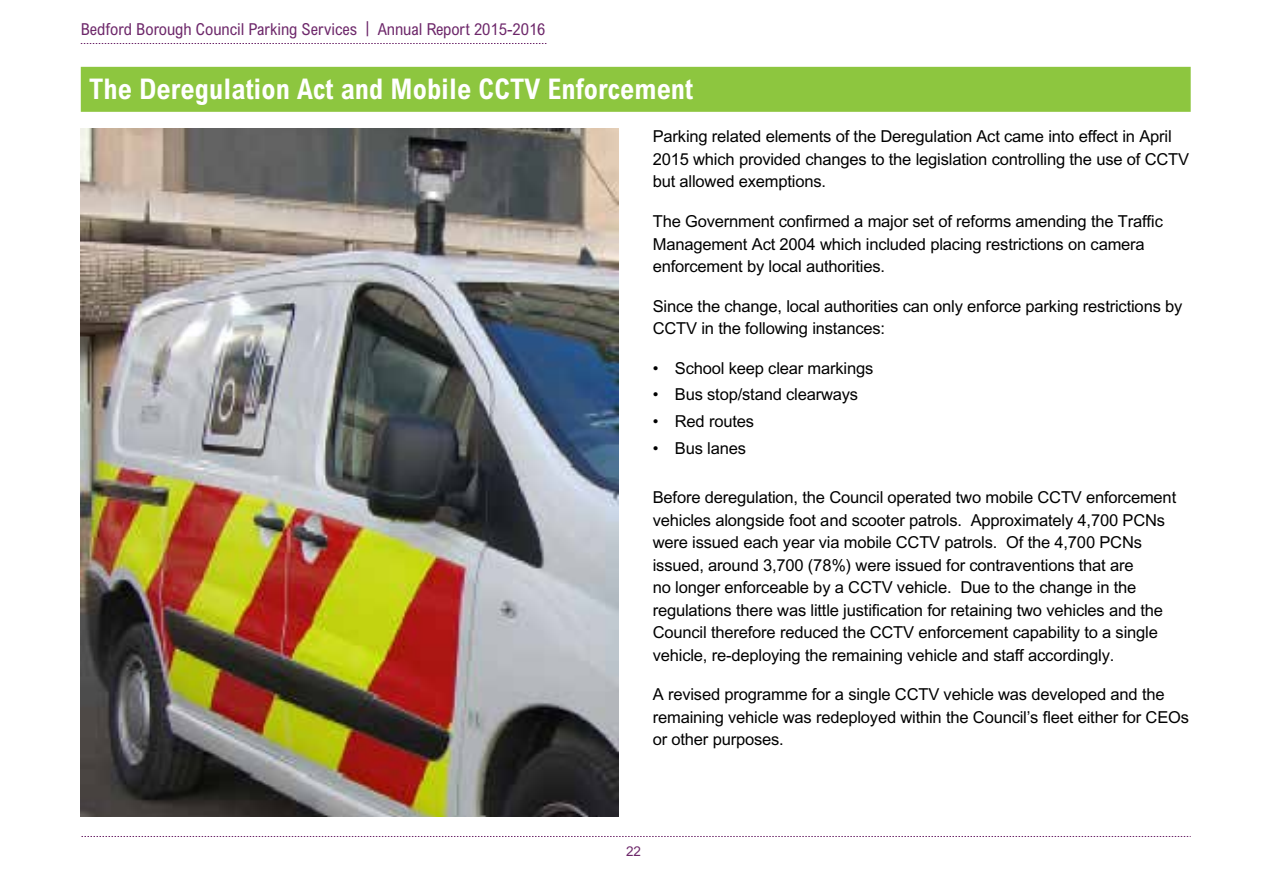
<style>
.page{position:relative;width:1263px;height:893px;background:#fff}
.page>*{position:absolute;margin:0;border:0;box-sizing:border-box;transform-origin:0 0}
.t1{font:700 condensed 28.5px "Arial";color:#fff}
.t2{font:16.5px/22.5px "Arial";letter-spacing:-.01em;color:#000}
.t3{font:condensed 16.5px "Arial";color:#6d276a}
.t4{font:13.5px "Arial";color:#6d276a}
</style>
<div class="page">
<svg style="left:81px;top:836px;width:1110px;height:1px"></svg>
<svg style="left:81px;top:43px;width:465px;height:1px"></svg>
<div style="left:81px;top:67px;width:1110px;height:45px;background:#8dc63f"></div>
<img style="left:81px;top:129px;width:538px;height:687px">
<p class="t3" style="left:81px;top:19px;width:466px">Bedford Borough Council Parking Services | Annual Report 2015-2016</p>
<h1 class="t1" style="left:89px;top:72px;width:605px">The Deregulation Act and Mobile CCTV Enforcement</h1>
<p class="t2" style="left:653px;top:125px;width:538px">Parking related elements of the Deregulation Act came into effect in April<br>2015 which provided changes to the legislation controlling the use of CCTV but allowed exemptions.</p>
<p class="t2" style="left:653px;top:210px;width:512px">The Government confirmed a major set of reforms amending the Traffic<br>Management Act 2004 which included placing restrictions on camera enforcement by local authorities.</p>
<p class="t2" style="left:653px;top:294px;width:531px">Since the change, local authorities can only enforce parking restrictions by<br>CCTV in the following instances:</p>
<p class="t2" style="left:653px;top:356px;width:222px">• School keep clear markings</p>
<p class="t2" style="left:653px;top:383px;width:207px">• Bus stop/stand clearways</p>
<p class="t2" style="left:653px;top:410px;width:103px">• Red routes</p>
<p class="t2" style="left:653px;top:437px;width:95px">• Bus lanes</p>
<p class="t2" style="left:653px;top:486px;width:525px">Before deregulation, the Council operated two mobile CCTV enforcement vehicles alongside foot and scooter patrols. Approximately 4,700 PCNs were issued each year via mobile CCTV patrols. Of the 4,700 PCNs issued, around 3,700 (78%) were issued for contraventions that are<br>no longer enforceable by a CCTV vehicle. Due to the change in the regulations there was little justification for retaining two vehicles and the Council therefore reduced the CCTV enforcement capability to a single vehicle, re-deploying the remaining vehicle and staff accordingly.</p>
<p class="t2" style="left:653px;top:683px;width:538px">A revised programme for a single CCTV vehicle was developed and the remaining vehicle was redeployed within the Council’s fleet either for CEOs or other purposes.</p>
<p class="t4" style="left:626px;top:844px;width:17px">22</p>
</div>
